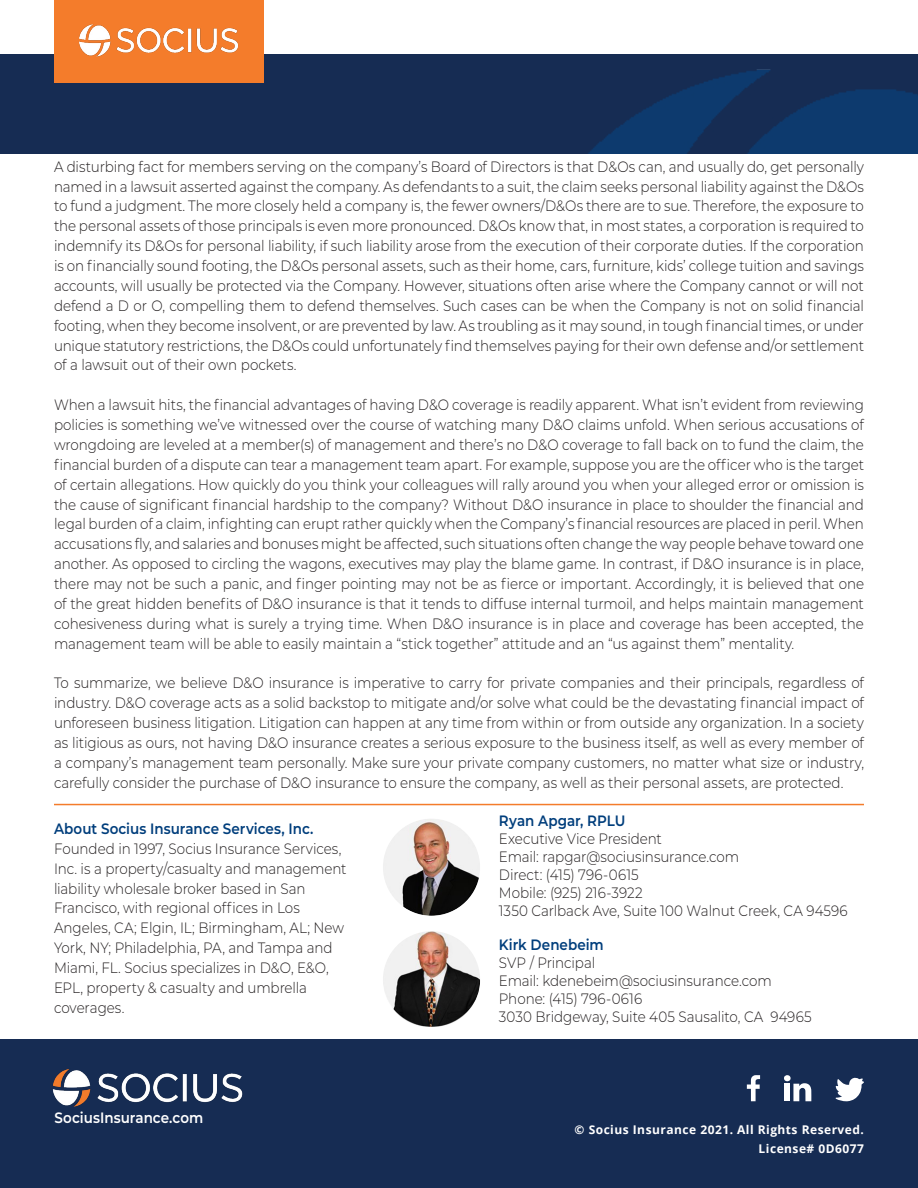
<style>
.page{position:relative;width:918px;height:1188px;background:#fff}
.page>*{position:absolute;margin:0;border:0;box-sizing:border-box;transform-origin:0 0}
.t1{font:300 15px/19.8px "Montserrat";letter-spacing:-.005em;color:#231f20;text-align:justify;scale:.9 1}
.t2{font:600 15px "Montserrat";color:#003e7c;scale:.9 1}
.t3{font:600 15px "Montserrat";color:#fff;scale:.9 1}
.t4{font:700 12px/19.5px "Open Sans";letter-spacing:.04em;color:#fff;text-align:right}
</style>
<div class="page">
<div style="left:0;top:54px;width:918px;height:99px;background:#162c53"></div>
<img style="left:589px;top:69px;width:329px;height:84px">
<div style="left:54px;top:0;width:209px;height:83px;background:#f47c2b"></div>
<img style="left:79px;top:24px;width:160px;height:33px">
<div style="left:0;top:1040px;width:918px;height:148px;background:#162c53"></div>
<img style="left:52px;top:1069px;width:191px;height:38px">
<svg style="left:747px;top:1075px;width:13px;height:26px"></svg>
<svg style="left:836px;top:1078px;width:28px;height:23px"></svg>
<svg style="left:784px;top:1075px;width:27px;height:26px"></svg>
<hr style="left:54px;top:804px;width:810px;height:1px;background:#f47c2b">
<img style="left:383px;top:819px;width:97px;height:97px;border-radius:49px">
<img style="left:383px;top:931px;width:97px;height:96px">
<p class="t1" style="left:54px;top:156px;width:902px">A disturbing fact for members serving on the company’s Board of Directors is that D&amp;Os can, and usually do, get personally named in a lawsuit asserted against the company. As defendants to a suit, the claim seeks personal liability against the D&amp;Os to fund a judgment. The more closely held a company is, the fewer owners/D&amp;Os there are to sue. Therefore, the exposure to the personal assets of those principals is even more pronounced. D&amp;Os know that, in most states, a corporation is required to indemnify its D&amp;Os for personal liability, if such liability arose from the execution of their corporate duties. If the corporation is on financially sound footing, the D&amp;Os personal assets, such as their home, cars, furniture, kids’ college tuition and savings accounts, will usually be protected via the Company. However, situations often arise where the Company cannot or will not defend a D or O, compelling them to defend themselves. Such cases can be when the Company is not on solid financial footing, when they become insolvent, or are prevented by law. As troubling as it may sound, in tough financial times, or under unique statutory restrictions, the D&amp;Os could unfortunately find themselves paying for their own defense and/or settlement of a lawsuit out of their own pockets.</p>
<p class="t1" style="left:54px;top:394px;width:902px">When a lawsuit hits, the financial advantages of having D&amp;O coverage is readily apparent. What isn’t evident from reviewing policies is something we’ve witnessed over the course of watching many D&amp;O claims unfold. When serious accusations of wrongdoing are leveled at a member(s) of management and there’s no D&amp;O coverage to fall back on to fund the claim, the financial burden of a dispute can tear a management team apart. For example, suppose you are the officer who is the target of certain allegations. How quickly do you think your colleagues will rally around you when your alleged error or omission is the cause of significant financial hardship to the company? Without D&amp;O insurance in place to shoulder the financial and legal burden of a claim, infighting can erupt rather quickly when the Company’s financial resources are placed in peril. When accusations fly, and salaries and bonuses might be affected, such situations often change the way people behave toward one another. As opposed to circling the wagons, executives may play the blame game. In contrast, if D&amp;O insurance is in place, there may not be such a panic, and finger pointing may not be as fierce or important. Accordingly, it is believed that one of the great hidden benefits of D&amp;O insurance is that it tends to diffuse internal turmoil, and helps maintain management cohesiveness during what is surely a trying time. When D&amp;O insurance is in place and coverage has been accepted, the management team will be able to easily maintain a “stick together” attitude and an “us against them” mentality.</p>
<p class="t1" style="left:54px;top:673px;width:902px">To summarize, we believe D&amp;O insurance is imperative to carry for private companies and their principals, regardless of industry. D&amp;O coverage acts as a solid backstop to mitigate and/or solve what could be the devastating financial impact of unforeseen business litigation. Litigation can happen at any time from within or from outside any organization. In a society as litigious as ours, not having D&amp;O insurance creates a serious exposure to the business itself, as well as every member of a company’s management team personally. Make sure your private company customers, no matter what size or industry, carefully consider the purchase of D&amp;O insurance to ensure the company, as well as their personal assets, are protected.</p>
<p class="t2" style="left:54px;top:818px;width:290px">About Socius Insurance Services, Inc.</p>
<p class="t1" style="left:54px;top:838px;width:327px;text-align:left">Founded in 1997, Socius Insurance Services, Inc. is a property/casualty and management liability wholesale broker based in San Francisco, with regional offices in Los Angeles, CA; Elgin, IL; Birmingham, AL; New York, NY; Philadelphia, PA, and Tampa and Miami, FL. Socius specializes in D&amp;O, E&amp;O, EPL, property &amp; casualty and umbrella coverages.</p>
<p class="t2" style="left:499px;top:810px;width:142px">Ryan Apgar, RPLU</p>
<p class="t1" style="left:499px;top:829px;width:389px;line-height:18px;text-align:left">Executive Vice President<br>Email: rapgar@sociusinsurance.com<br>Direct: (415) 796-0615<br>Mobile: (925) 216-3922<br>1350 Carlback Ave, Suite 100 Walnut Creek, CA 94596</p>
<p class="t2" style="left:499px;top:934px;width:118px">Kirk Denebeim</p>
<p class="t1" style="left:499px;top:953px;width:349px;line-height:18px;text-align:left">SVP / Principal<br>Email: kdenebeim@sociusinsurance.com<br>Phone: (415) 796-0616<br>3030 Bridgeway, Suite 405 Sausalito, CA 94965</p>
<p class="t3" style="left:55px;top:1107px;width:167px">SociusInsurance.com</p>
<p class="t4" style="left:575px;top:1119px;width:291px">© Socius Insurance 2021. All Rights Reserved.<br>License# 0D6077</p>
</div>
